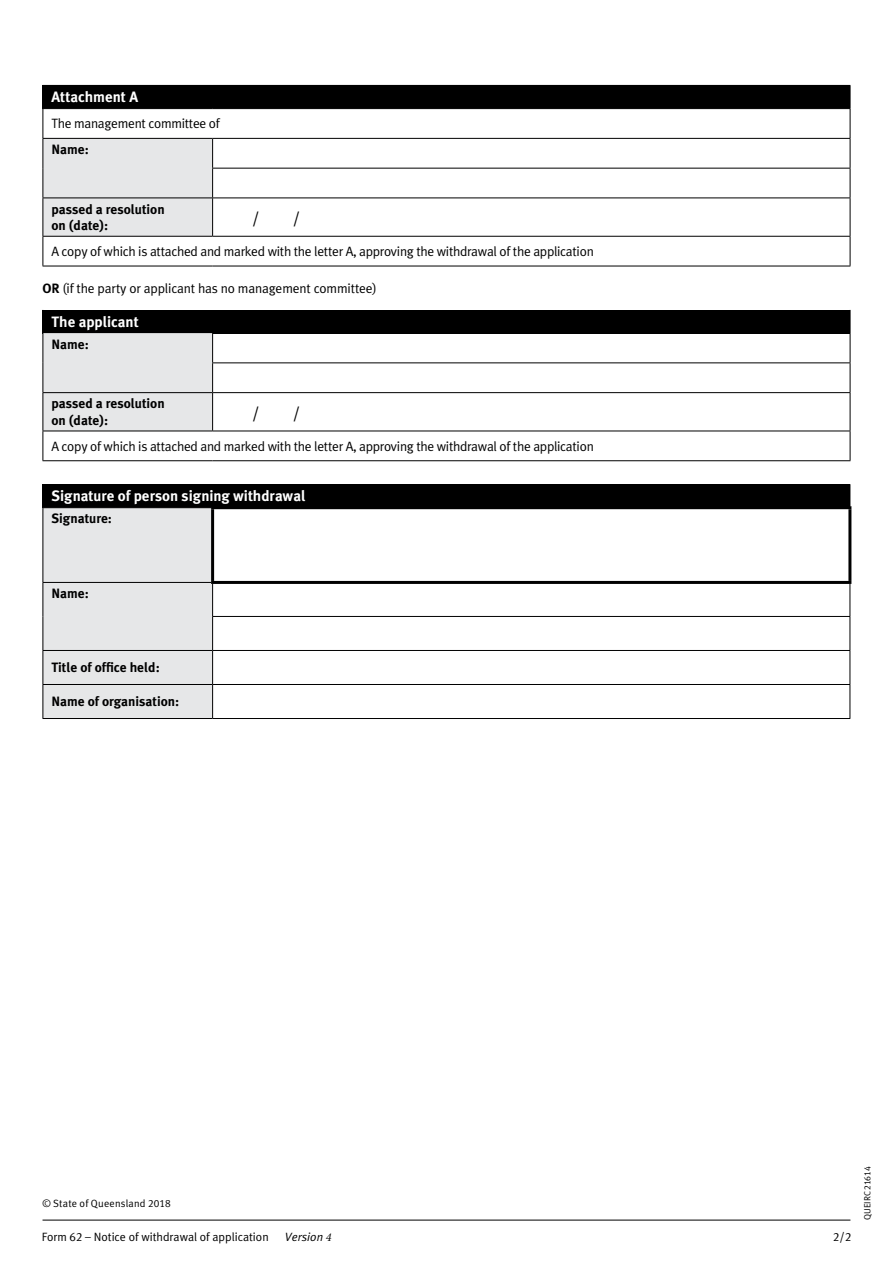
<style>
.page{position:relative;width:893px;height:1263px;background:#fff}
.page>*{position:absolute;margin:0;border:0;box-sizing:border-box;transform-origin:0 0}
.t1{font:16.5px "Meta Plus Normal";color:#000}
.t2{font:700 15px "Meta Plus";color:#fff}
.t3{font:13.5px "Meta Plus Normal";letter-spacing:-.02em;color:#000}
.t4{font:700 13.5px/16.2px "Meta Plus";color:#000}
.t5{font:12px "Meta Plus Normal";color:#000}
.t6{font:italic 12px "Meta Plus Normal";color:#000}
.t7{font:12px "Meta Plus Normal Caps";color:#000}
.t8{font:10.5px "Meta Plus Normal";letter-spacing:.02em;color:#000}
.t9{font:9px "Meta Plus Normal Caps";letter-spacing:.02em;color:#000}
.s1{font-family:"Meta Plus";font-weight:700}
.s2{font-family:"Meta Plus Normal Caps"}
.s3{font-family:"Minion Pro"}
</style>
<div class="page">
<hr style="left:43px;top:1220px;width:807px;height:1px;background:#000">
<div style="left:43px;top:85px;width:807px;height:24px;background:#000"></div>
<svg style="left:213px;top:109px;width:637px;height:157px"></svg>
<hr style="left:850px;top:168px;width:1px;height:30px;background:#000">
<hr style="left:850px;top:198px;width:1px;height:38px;background:#000">
<hr style="left:212px;top:168px;width:638px;height:1px;background:#000">
<hr style="left:213px;top:198px;width:637px;height:1px;background:#000">
<svg style="left:850px;top:86px;width:1px;height:82px"></svg>
<hr style="left:213px;top:138px;width:637px;height:1px;background:#000">
<svg style="left:43px;top:108px;width:170px;height:158px"></svg>
<hr style="left:213px;top:236px;width:637px;height:1px;background:#000">
<svg style="left:850px;top:237px;width:1px;height:29px"></svg>
<hr style="left:43px;top:266px;width:170px;height:1px;background:#000">
<hr style="left:213px;top:266px;width:637px;height:1px;background:#000">
<div style="left:43px;top:310px;width:807px;height:23px;background:#000"></div>
<hr style="left:850px;top:393px;width:1px;height:38px;background:#000">
<svg style="left:850px;top:310px;width:1px;height:82px"></svg>
<hr style="left:212px;top:362px;width:638px;height:1px;background:#000">
<hr style="left:213px;top:392px;width:637px;height:1px;background:#000">
<svg style="left:43px;top:333px;width:170px;height:127px"></svg>
<hr style="left:213px;top:431px;width:637px;height:1px;background:#000">
<svg style="left:850px;top:431px;width:1px;height:29px"></svg>
<hr style="left:43px;top:460px;width:170px;height:1px;background:#000">
<hr style="left:213px;top:460px;width:637px;height:1px;background:#000">
<div style="left:43px;top:484px;width:807px;height:24px;background:#000"></div>
<div style="left:44px;top:508px;width:168px;height:210px;background:#e6e7e8"></div>
<hr style="left:850px;top:584px;width:1px;height:32px;background:#000">
<hr style="left:850px;top:617px;width:1px;height:33px;background:#000">
<hr style="left:43px;top:651px;width:1px;height:33px;background:#000">
<hr style="left:850px;top:651px;width:1px;height:33px;background:#000">
<hr style="left:43px;top:685px;width:1px;height:33px;background:#000">
<hr style="left:850px;top:685px;width:1px;height:33px;background:#000">
<svg style="left:850px;top:485px;width:1px;height:21px"></svg>
<hr style="left:43px;top:508px;width:1px;height:74px;background:#000">
<hr style="left:212px;top:651px;width:1px;height:33px;background:#000">
<hr style="left:212px;top:685px;width:1px;height:33px;background:#000">
<hr style="left:212px;top:616px;width:638px;height:1px;background:#000">
<hr style="left:213px;top:650px;width:637px;height:1px;background:#000">
<hr style="left:213px;top:684px;width:637px;height:1px;background:#000">
<hr style="left:213px;top:718px;width:637px;height:1px;background:#000">
<hr style="left:211px;top:506px;width:640px;height:3px;background:#000">
<hr style="left:211px;top:509px;width:3px;height:72px;background:#000">
<hr style="left:848px;top:509px;width:3px;height:72px;background:#000">
<hr style="left:43px;top:582px;width:168px;height:1px;background:#000">
<hr style="left:43px;top:583px;width:1px;height:33px;background:#000">
<hr style="left:212px;top:584px;width:1px;height:32px;background:#000">
<hr style="left:43px;top:616px;width:1px;height:34px;background:#000">
<hr style="left:212px;top:617px;width:1px;height:33px;background:#000">
<hr style="left:43px;top:650px;width:170px;height:1px;background:#000">
<hr style="left:43px;top:684px;width:170px;height:1px;background:#000">
<hr style="left:43px;top:718px;width:170px;height:1px;background:#000">
<hr style="left:211px;top:581px;width:640px;height:3px;background:#000">
<p class="t2" style="left:51px;top:88px;width:88px">Attachment A</p>
<p class="t3" style="left:51px;top:116px;width:170px">The management committee of</p>
<p class="t4" style="left:51px;top:141px;width:39px">Name:</p>
<p class="t4" style="left:51px;top:201px;width:115px">passed a resolution on (date):</p>
<p class="t1" style="left:252px;top:209px;width:9px">/</p>
<p class="t1" style="left:293px;top:209px;width:9px">/</p>
<p class="t3" style="left:51px;top:243px;width:544px">A copy of which is attached and marked with the letter A, approving the withdrawal of the application</p>
<p class="t3" style="left:43px;top:281px;width:336px"><span class="s1">OR</span> (if the party or applicant has no management committee)</p>
<p class="t2" style="left:51px;top:313px;width:89px">The applicant</p>
<p class="t4" style="left:51px;top:336px;width:39px">Name:</p>
<p class="t4" style="left:51px;top:396px;width:115px">passed a resolution on (date):</p>
<p class="t1" style="left:252px;top:403px;width:9px">/</p>
<p class="t1" style="left:293px;top:403px;width:9px">/</p>
<p class="t3" style="left:51px;top:438px;width:544px">A copy of which is attached and marked with the letter A, approving the withdrawal of the application</p>
<p class="t2" style="left:51px;top:487px;width:256px">Signature of person signing withdrawal</p>
<p class="t4" style="left:51px;top:511px;width:62px">Signature:</p>
<p class="t4" style="left:51px;top:585px;width:39px">Name:</p>
<p class="t4" style="left:51px;top:659px;width:110px">Title of office held:</p>
<p class="t4" style="left:51px;top:693px;width:129px">Name of organisation:</p>
<p class="t8" style="left:43px;top:1197px;width:130px">© State of Queensland <span class="s2">2018</span></p>
<p class="t5" style="left:42px;top:1230px;width:229px">Form <span class="s2">62</span> – Notice of withdrawal of application</p>
<p class="t6" style="left:285px;top:1230px;width:48px">Version <span class="s3">4</span></p>
<p class="t7" style="left:833px;top:1230px;width:20px">2/2</p>
<p class="t9" style="left:862px;top:1220px;width:56px;rotate:-90deg">QUEIRC21614</p>
</div>
